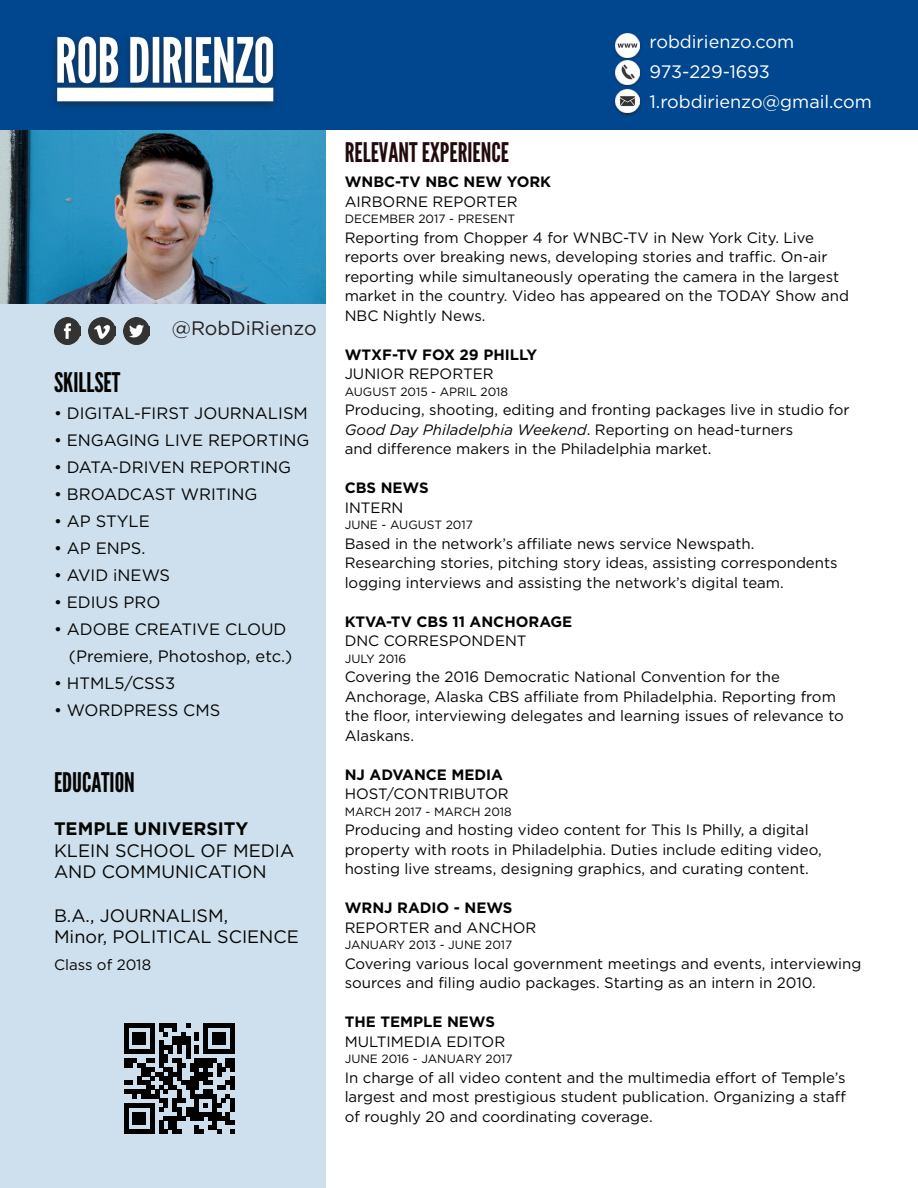
<style>
.page{position:relative;width:918px;height:1188px;background:#fff}
.page>*{position:absolute;margin:0;border:0;box-sizing:border-box;transform-origin:0 0}
.t1{font:27px "League Gothic";color:#210b0d}
.t2{font:27px "League Gothic";color:#040503}
.t3{font:19.5px "Gotham";color:#231f20}
.t4{font:18px/21.6px "Gotham";color:#040503}
.t5{font:18px "Gotham";color:#fff}
.t6{font:700 18px "Gotham";color:#040503}
.t7{font:16.5px/27px "Gotham";color:#040503}
.t8{font:15px/19.5px "Gotham";color:#040503}
.t9{font:700 15px "Gotham";color:#040503}
.t10{font:italic 15px "Gotham";color:#040503}
.t11{font:12px "Gotham";color:#040503}
.s1{font-style:normal}
</style>
<div class="page">
<img style="left:0;top:130px;width:326px;height:174px">
<div style="left:0;top:0;width:918px;height:130px;background:#00478f"></div>
<div style="left:0;top:304px;width:326px;height:884px;background:#cedfed"></div>
<svg style="left:124px;top:1023px;width:111px;height:111px"></svg>
<div style="left:613px;top:32px;width:29px;height:85px;background:#231f20;opacity:.75"></div>
<img style="left:616px;top:60px;width:23px;height:24px">
<img style="left:616px;top:33px;width:23px;height:24px">
<img style="left:616px;top:89px;width:23px;height:24px">
<img style="left:123px;top:317px;width:27px;height:27px">
<img style="left:54px;top:317px;width:27px;height:27px">
<img style="left:89px;top:317px;width:26px;height:27px">
<div style="left:48px;top:32px;width:232px;height:79px;background:#231f20;opacity:.6"></div>
<img style="left:54px;top:33px;width:223px;height:72px">
<p class="t3" style="left:172px;top:318px;width:146px">@RobDiRienzo</p>
<p class="t2" style="left:54px;top:367px;width:68px">SKILLSET</p>
<p class="t7" style="left:54px;top:400px;width:255px">• DIGITAL-FIRST JOURNALISM</p>
<p class="t7" style="left:54px;top:427px;width:257px">• ENGAGING LIVE REPORTING</p>
<p class="t7" style="left:54px;top:454px;width:239px">• DATA-DRIVEN REPORTING</p>
<p class="t7" style="left:54px;top:481px;width:205px">• BROADCAST WRITING</p>
<p class="t7" style="left:54px;top:508px;width:97px">• AP STYLE</p>
<p class="t7" style="left:54px;top:535px;width:93px">• AP ENPS.</p>
<p class="t7" style="left:54px;top:562px;width:118px">• AVID iNEWS</p>
<p class="t7" style="left:54px;top:589px;width:108px">• EDIUS PRO</p>
<p class="t7" style="left:69px;top:616px;width:225px;text-indent:-15px">• ADOBE CREATIVE CLOUD (Premiere, Photoshop, etc.)</p>
<p class="t7" style="left:54px;top:670px;width:123px">• HTML5/CSS3</p>
<p class="t7" style="left:54px;top:697px;width:168px">• WORDPRESS CMS</p>
<p class="t2" style="left:54px;top:766px;width:82px">EDUCATION</p>
<p class="t6" style="left:54px;top:818px;width:196px">TEMPLE UNIVERSITY</p>
<p class="t4" style="left:54px;top:839px;width:242px">KLEIN SCHOOL OF MEDIA<br>AND COMMUNICATION</p>
<p class="t4" style="left:54px;top:904px;width:176px">B.A., JOURNALISM,</p>
<p class="t4" style="left:54px;top:926px;width:246px">Minor, POLITICAL SCIENCE</p>
<p class="t8" style="left:54px;top:955px;width:99px">Class of 2018</p>
<p class="t1" style="left:345px;top:137px;width:166px">RELEVANT EXPERIENCE</p>
<p class="t5" style="left:650px;top:32px;width:146px">robdirienzo.com</p>
<p class="t5" style="left:650px;top:62px;width:122px">973-229-1693</p>
<p class="t5" style="left:650px;top:92px;width:224px">1.robdirienzo@gmail.com</p>
<p class="t9" style="left:345px;top:173px;width:208px">WNBC-TV NBC NEW YORK</p>
<p class="t8" style="left:345px;top:192px;width:174px">AIRBORNE REPORTER</p>
<p class="t11" style="left:345px;top:212px;width:172px">DECEMBER 2017 - PRESENT</p>
<p class="t8" style="left:345px;top:228px;width:506px">Reporting from Chopper 4 for WNBC-TV in New York City. Live reports over breaking news, developing stories and traffic. On-air reporting while simultaneously operating the camera in the largest market in the country. Video has appeared on the TODAY Show and NBC Nightly News.</p>
<p class="t9" style="left:345px;top:346px;width:194px">WTXF-TV FOX 29 PHILLY</p>
<p class="t8" style="left:345px;top:364px;width:151px">JUNIOR REPORTER</p>
<p class="t11" style="left:345px;top:385px;width:165px">AUGUST 2015 - APRIL 2018</p>
<p class="t8" style="left:345px;top:400px;width:506px">Producing, shooting, editing and fronting packages live in studio for</p>
<p class="t10" style="left:345px;top:421px;width:450px">Good Day Philadelphia Weekend<span class="s1">. Reporting on head-turners</span></p>
<p class="t8" style="left:345px;top:439px;width:368px">and difference makers in the Philadelphia market.</p>
<p class="t9" style="left:345px;top:479px;width:86px">CBS NEWS</p>
<p class="t8" style="left:345px;top:498px;width:60px">INTERN</p>
<p class="t11" style="left:345px;top:518px;width:130px">JUNE - AUGUST 2017</p>
<p class="t8" style="left:345px;top:534px;width:411px">Based in the network’s affiliate news service Newspath.</p>
<p class="t8" style="left:345px;top:553px;width:494px">Researching stories, pitching story ideas, assisting correspondents logging interviews and assisting the network’s digital team.</p>
<p class="t9" style="left:345px;top:613px;width:229px">KTVA-TV CBS 11 ANCHORAGE</p>
<p class="t8" style="left:345px;top:631px;width:183px">DNC CORRESPONDENT</p>
<p class="t11" style="left:345px;top:652px;width:63px">JULY 2016</p>
<p class="t8" style="left:345px;top:667px;width:437px">Covering the 2016 Democratic National Convention for the</p>
<p class="t8" style="left:345px;top:687px;width:501px">Anchorage, Alaska CBS affiliate from Philadelphia. Reporting from the floor, interviewing delegates and learning issues of relevance to<br>Alaskans.</p>
<p class="t9" style="left:345px;top:766px;width:160px">NJ ADVANCE MEDIA</p>
<p class="t8" style="left:345px;top:784px;width:165px">HOST/CONTRIBUTOR</p>
<p class="t11" style="left:345px;top:805px;width:169px">MARCH 2017 - MARCH 2018</p>
<p class="t8" style="left:345px;top:820px;width:479px">Producing and hosting video content for This Is Philly, a digital property with roots in Philadelphia. Duties include editing video, hosting live streams, designing graphics, and curating content.</p>
<p class="t9" style="left:345px;top:899px;width:169px">WRNJ RADIO - NEWS</p>
<p class="t8" style="left:345px;top:918px;width:193px">REPORTER and ANCHOR</p>
<p class="t11" style="left:345px;top:938px;width:169px">JANUARY 2013 - JUNE 2017</p>
<p class="t8" style="left:345px;top:954px;width:518px">Covering various local government meetings and events, interviewing sources and filing audio packages. Starting as an intern in 2010.</p>
<p class="t9" style="left:345px;top:1013px;width:152px">THE TEMPLE NEWS</p>
<p class="t8" style="left:345px;top:1032px;width:162px">MULTIMEDIA EDITOR</p>
<p class="t11" style="left:345px;top:1052px;width:170px">JUNE 2016 - JANUARY 2017</p>
<p class="t8" style="left:345px;top:1068px;width:503px">In charge of all video content and the multimedia effort of Temple’s largest and most prestigious student publication. Organizing a staff</p>
<p class="t8" style="left:345px;top:1107px;width:309px">of roughly 20 and coordinating coverage.</p>
</div>
